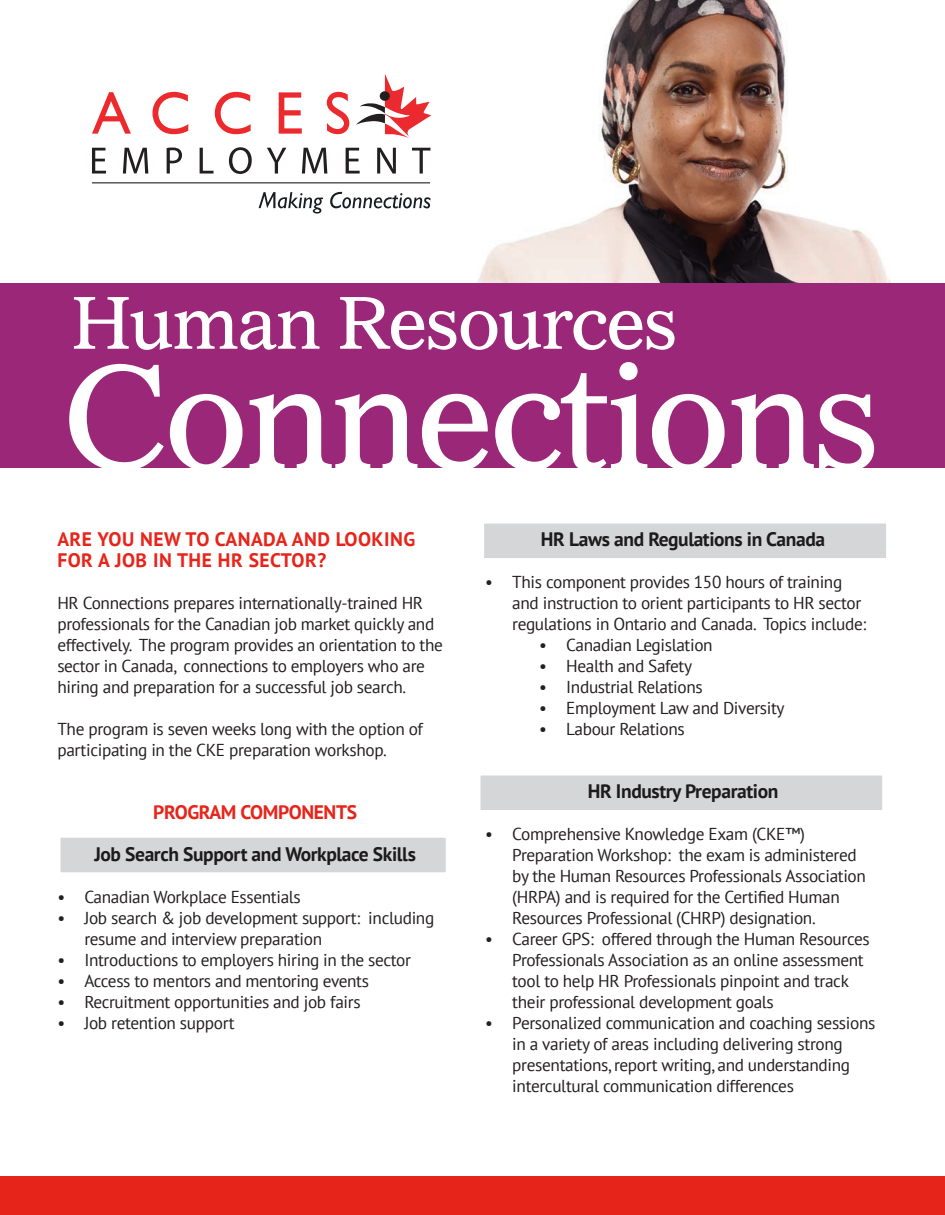
<style>
.page{position:relative;width:945px;height:1215px;background:#fff}
.page>*{position:absolute;margin:0;border:0;box-sizing:border-box;transform-origin:0 0}
.t1{font:142.5px "Imperial BT";letter-spacing:-.025em;color:#fff}
.t2{font:72px "Imperial BT";letter-spacing:-.025em;color:#fff}
.t3{font:700 19.5px "PT Sans";letter-spacing:-.02em;color:#231f20}
.t4{font:700 19.5px/21px "PT Sans";letter-spacing:.025em;color:#e72419}
.t5{font:700 19.5px "PT Sans";letter-spacing:-.02em;color:#e72419}
.t6{font:17.25px/21px "PT Sans";letter-spacing:-.02em;color:#231f20}
</style>
<div class="page">
<img style="left:456px;top:0;width:441px;height:284px">
<div style="left:0;top:284px;width:945px;height:184px;background:#9b2778"></div>
<div style="left:0;top:1176px;width:945px;height:39px;background:#e72419"></div>
<svg style="left:92px;top:92px;width:39px;height:42px"></svg>
<svg style="left:152px;top:92px;width:36px;height:42px"></svg>
<svg style="left:215px;top:92px;width:36px;height:42px"></svg>
<svg style="left:279px;top:92px;width:23px;height:42px"></svg>
<svg style="left:327px;top:92px;width:22px;height:42px"></svg>
<svg style="left:92px;top:148px;width:14px;height:26px"></svg>
<svg style="left:123px;top:148px;width:25px;height:26px"></svg>
<svg style="left:167px;top:148px;width:15px;height:26px"></svg>
<svg style="left:200px;top:148px;width:14px;height:26px"></svg>
<svg style="left:229px;top:147px;width:23px;height:27px"></svg>
<svg style="left:267px;top:148px;width:19px;height:26px"></svg>
<svg style="left:302px;top:148px;width:25px;height:26px"></svg>
<svg style="left:346px;top:148px;width:14px;height:26px"></svg>
<svg style="left:377px;top:148px;width:19px;height:26px"></svg>
<svg style="left:412px;top:148px;width:18px;height:26px"></svg>
<svg style="left:356px;top:74px;width:75px;height:64px"></svg>
<div style="left:380px;top:91px;width:10px;height:10px;background:#231f20;border-radius:50%"></div>
<svg style="left:259px;top:192px;width:64px;height:22px"></svg>
<svg style="left:330px;top:192px;width:100px;height:16px"></svg>
<hr style="left:92px;top:182px;width:338px;height:1px;background:#231f20">
<div style="left:479px;top:774px;width:405px;height:38px;background:#d5d6d8;border:2px solid #fff"></div>
<div style="left:483px;top:522px;width:405px;height:38px;background:#d5d6d8;border:2px solid #fff"></div>
<div style="left:59px;top:836px;width:388px;height:38px;background:#d5d6d8;border:2px solid #fff"></div>
<p class="t2" style="left:71px;top:279px;width:608px">Human Resources</p>
<p class="t1" style="left:62px;top:331px;width:820px">Connections</p>
<p class="t4" style="left:57px;top:528px;width:360px">ARE YOU NEW TO CANADA AND LOOKING<br>FOR A JOB IN THE HR SECTOR?</p>
<p class="t6" style="left:57px;top:592px;width:387px">HR Connections prepares internationally-trained HR professionals for the Canadian job market quickly and effectively. The program provides an orientation to the sector in Canada, connections to employers who are hiring and preparation for a successful job search.</p>
<p class="t6" style="left:57px;top:718px;width:367px">The program is seven weeks long with the option of participating in the CKE preparation workshop.</p>
<p class="t5" style="left:153px;top:799px;width:205px">PROGRAM COMPONENTS</p>
<p class="t3" style="left:94px;top:841px;width:323px">Job Search Support and Workplace Skills</p>
<p class="t6" style="left:57px;top:886px;width:245px">• Canadian Workplace Essentials</p>
<p class="t6" style="left:84px;top:907px;width:351px;text-indent:-27px">• Job search &amp; job development support: including resume and interview preparation</p>
<p class="t6" style="left:57px;top:949px;width:355px">• Introductions to employers hiring in the sector</p>
<p class="t6" style="left:57px;top:970px;width:313px">• Access to mentors and mentoring events</p>
<p class="t6" style="left:57px;top:991px;width:305px">• Recruitment opportunities and job fairs</p>
<p class="t6" style="left:57px;top:1012px;width:179px">• Job retention support</p>
<p class="t3" style="left:541px;top:526px;width:286px">HR Laws and Regulations in Canada</p>
<p class="t6" style="left:512px;top:571px;width:356px;text-indent:-27px">• This component provides 150 hours of training and instruction to orient participants to HR sector regulations in Ontario and Canada. Topics include:</p>
<p class="t6" style="left:539px;top:634px;width:175px">• Canadian Legislation</p>
<p class="t6" style="left:539px;top:655px;width:154px">• Health and Safety</p>
<p class="t6" style="left:539px;top:676px;width:165px">• Industrial Relations</p>
<p class="t6" style="left:539px;top:697px;width:247px">• Employment Law and Diversity</p>
<p class="t6" style="left:539px;top:718px;width:147px">• Labour Relations</p>
<p class="t3" style="left:588px;top:778px;width:192px">HR Industry Preparation</p>
<p class="t6" style="left:512px;top:823px;width:355px;text-indent:-27px">• Comprehensive Knowledge Exam (CKE™)<br>Preparation Workshop: the exam is administered by the Human Resources Professionals Association (HRPA) and is required for the Certified Human Resources Professional (CHRP) designation.</p>
<p class="t6" style="left:512px;top:928px;width:359px;text-indent:-27px">• Career GPS: offered through the Human Resources Professionals Association as an online assessment tool to help HR Professionals pinpoint and track their professional development goals</p>
<p class="t6" style="left:512px;top:1012px;width:365px;text-indent:-27px">• Personalized communication and coaching sessions in a variety of areas including delivering strong presentations, report writing, and understanding intercultural communication differences</p>
</div>
